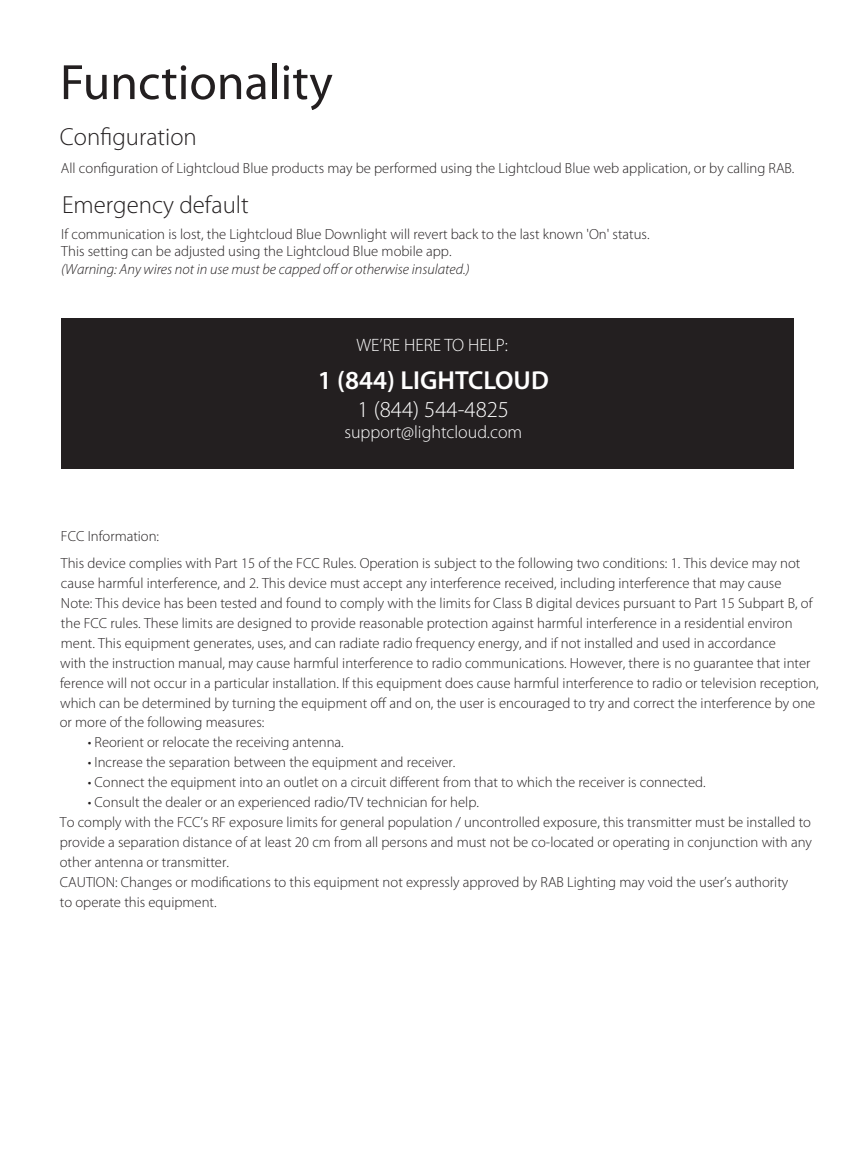
<style>
.page{position:relative;width:862px;height:1149px;background:#fff}
.page>*{position:absolute;margin:0;border:0;box-sizing:border-box;transform-origin:0 0}
.t1{font:49.95px "Myriad Pro";color:#231f20}
.t2{font:600 26.1px "Myriad Pro";color:#fff}
.t3{font:300 24.75px "Myriad Pro";color:#231f20}
.t4{font:300 22.72px "Myriad Pro";color:#fff}
.t5{font:300 18px "Myriad Pro";color:#fff}
.t6{font:300 14.62px/20px "Myriad Pro";color:#231f20}
.t7{font:italic 300 14.62px "Myriad Pro";color:#231f20}
</style>
<div class="page">
<div style="left:61px;top:318px;width:732px;height:151px;background:#231f20"></div>
<h1 class="t1" style="left:60px;top:55px;width:274px">Functionality</h1>
<h3 class="t3" style="left:60px;top:123px;width:138px">Configuration</h3>
<p class="t6" style="left:61px;top:159px;width:734px">All configuration of Lightcloud Blue products may be performed using the Lightcloud Blue web application, or by calling RAB.</p>
<h3 class="t3" style="left:62px;top:191px;width:188px">Emergency default</h3>
<p class="t6" style="left:61px;top:225px;width:589px;line-height:17.6px">If communication is lost, the Lightcloud Blue Downlight will revert back to the last known 'On' status.<br>This setting can be adjusted using the Lightcloud Blue mobile app.</p>
<p class="t7" style="left:61px;top:261px;width:409px">(Warning: Any wires not in use must be capped off or otherwise insulated.)</p>
<p class="t5" style="left:356px;top:335px;width:153px">WE’RE HERE TO HELP:</p>
<h2 class="t2" style="left:318px;top:366px;width:232px">1 (844) LIGHTCLOUD</h2>
<h3 class="t4" style="left:357px;top:396px;width:153px">1 (844) 544-4825</h3>
<p class="t5" style="left:344px;top:422px;width:179px">support@lightcloud.com</p>
<p class="t6" style="left:61px;top:523px;width:740px;line-height:26.8px">FCC Information:<br>This device complies with Part 15 of the FCC Rules. Operation is subject to the following two conditions: 1. This device may not</p>
<p class="t6" style="left:60px;top:573px;width:760px">cause harmful interference, and 2. This device must accept any interference received, including interference that may cause<br>Note: This device has been tested and found to comply with the limits for Class B digital devices pursuant to Part 15 Subpart B, of the FCC rules. These limits are designed to provide reasonable protection against harmful interference in a residential environ ment. This equipment generates, uses, and can radiate radio frequency energy, and if not installed and used in accordance<br>with the instruction manual, may cause harmful interference to radio communications. However, there is no guarantee that inter ference will not occur in a particular installation. If this equipment does cause harmful interference to radio or television reception, which can be determined by turning the equipment off and on, the user is encouraged to try and correct the interference by one or more of the following measures:</p>
<p class="t6" style="left:88px;top:732px;width:257px">• Reorient or relocate the receiving antenna.</p>
<p class="t6" style="left:88px;top:752px;width:369px">• Increase the separation between the equipment and receiver.</p>
<p class="t6" style="left:88px;top:772px;width:619px">• Connect the equipment into an outlet on a circuit different from that to which the receiver is connected.</p>
<p class="t6" style="left:60px;top:792px;width:753px;text-indent:28px">• Consult the dealer or an experienced radio/TV technician for help.<br>To comply with the FCC’s RF exposure limits for general population / uncontrolled exposure, this transmitter must be installed to provide a separation distance of at least 20 cm from all persons and must not be co-located or operating in conjunction with any other antenna or transmitter.<br>CAUTION: Changes or modifications to this equipment not expressly approved by RAB Lighting may void the user’s authority<br>to operate this equipment.</p>
</div>
